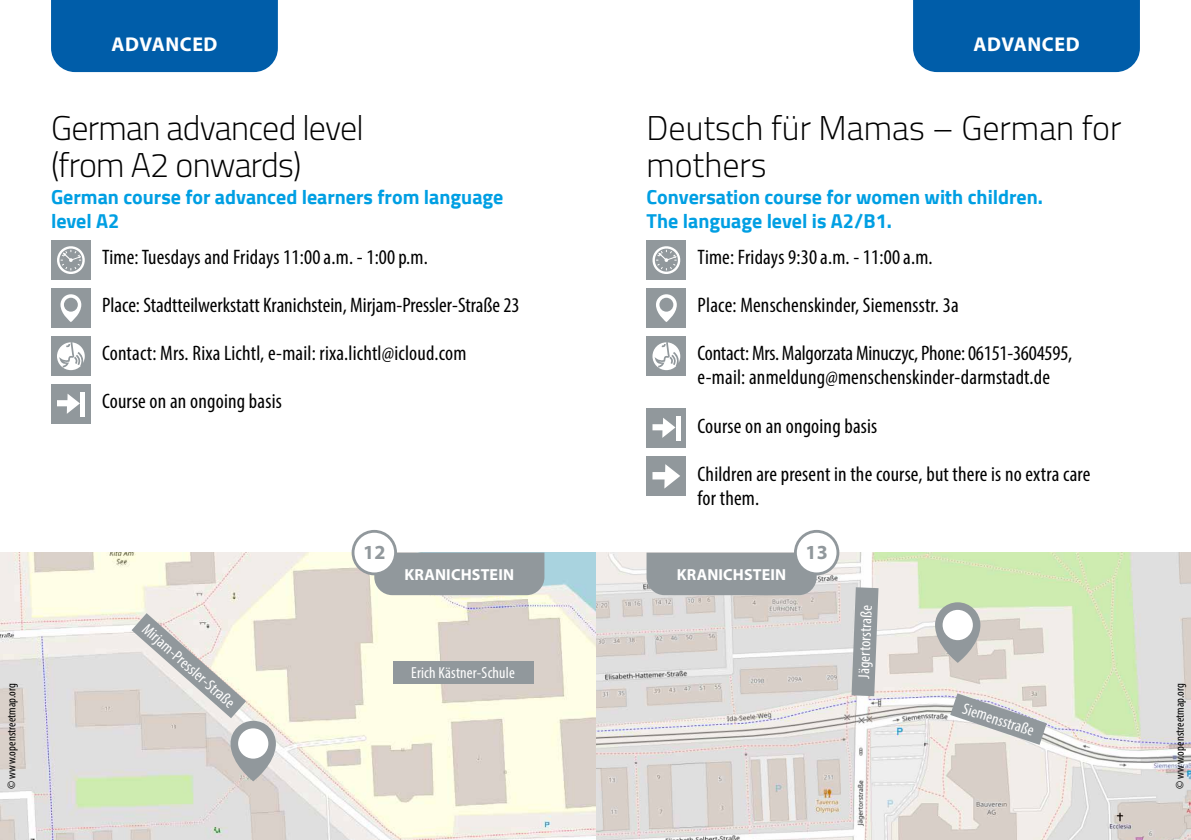
<style>
.page{position:relative;width:1191px;height:840px;background:#fff}
.page>*{position:absolute;margin:0;border:0;box-sizing:border-box;transform-origin:0 0}
.t1{font:300 34px/36px "Cairo";letter-spacing:-.02em;color:#000}
.t2{font:300 34px/36px "Cairo";color:#000}
.t3{font:condensed 21px/24px "Myriad Pro";letter-spacing:.01em;color:#000}
.t4{font:700 20px/24px "Cairo";color:#009fe3}
.t5{font:700 20px "Myriad Pro";letter-spacing:.03em;color:#fff}
.t6{font:700 20px "Myriad Pro";color:#91989c}
.t7{font:condensed 16px "Myriad Pro";letter-spacing:.01em;color:#fff}
.t8{font:700 16px "Myriad Pro";letter-spacing:.01em;color:#fff}
.t9{font:condensed 12px "Myriad Pro";letter-spacing:.01em;color:#000}
</style>
<div class="page">
<img style="left:0;top:552px;width:1191px;height:287px">
<svg style="left:935px;top:602px;width:45px;height:60px;background:#a3a7a8"></svg>
<div style="left:942px;top:609px;width:30px;height:30px;background:#fff;border-radius:50%"></div>
<svg style="left:950px;top:693px;width:96px;height:51px;background:#c3c3c3"></svg>
<svg style="left:851px;top:587px;width:27px;height:108px;background:#9fa4a7"></svg>
<svg style="left:230px;top:720px;width:46px;height:60px;background:#a5a9ab"></svg>
<div style="left:238px;top:728px;width:30px;height:30px;background:#fff;border-radius:50%"></div>
<div style="left:393px;top:661px;width:140px;height:22px;background:#91989c"></div>
<svg style="left:132px;top:612px;width:114px;height:105px;background:#d6d5d0"></svg>
<div style="left:51px;top:0;width:227px;height:72px;background:#005da9"></div>
<div style="left:374px;top:552px;width:170px;height:43px;background:#91989c"></div>
<div style="left:913px;top:0;width:227px;height:72px;background:#005da9"></div>
<div style="left:646px;top:552px;width:170px;height:43px;background:#91989c"></div>
<div style="left:51px;top:240px;width:40px;height:40px;background:#91989c"></div>
<svg style="left:57px;top:246px;width:28px;height:28px"></svg>
<div style="left:51px;top:288px;width:40px;height:40px;background:#91989c"></div>
<svg style="left:60px;top:294px;width:21px;height:28px"></svg>
<div style="left:64px;top:297px;width:14px;height:14px;background:#91989c;border-radius:50%"></div>
<div style="left:51px;top:336px;width:40px;height:40px;background:#91989c"></div>
<svg style="left:57px;top:342px;width:28px;height:28px"></svg>
<div style="left:51px;top:384px;width:40px;height:40px;background:#91989c"></div>
<div style="left:80px;top:392px;width:5px;height:24px;background:#fff"></div>
<svg style="left:57px;top:394px;width:23px;height:19px"></svg>
<div style="left:646px;top:240px;width:40px;height:40px;background:#91989c"></div>
<svg style="left:652px;top:246px;width:29px;height:28px"></svg>
<div style="left:646px;top:288px;width:40px;height:40px;background:#91989c"></div>
<svg style="left:656px;top:294px;width:21px;height:28px"></svg>
<div style="left:659px;top:297px;width:14px;height:14px;background:#91989c;border-radius:50%"></div>
<div style="left:646px;top:336px;width:40px;height:40px;background:#91989c"></div>
<svg style="left:652px;top:342px;width:28px;height:28px"></svg>
<div style="left:646px;top:408px;width:40px;height:40px;background:#91989c"></div>
<hr style="left:676px;top:416px;width:4px;height:24px;background:#fff">
<svg style="left:652px;top:418px;width:23px;height:19px"></svg>
<div style="left:646px;top:456px;width:40px;height:40px;background:#91989c"></div>
<svg style="left:652px;top:464px;width:28px;height:24px"></svg>
<svg style="left:351px;top:529px;width:46px;height:46px"></svg>
<div style="left:354px;top:532px;width:40px;height:40px;background:#fff;border-radius:50%"></div>
<svg style="left:794px;top:529px;width:45px;height:46px"></svg>
<div style="left:797px;top:532px;width:39px;height:40px;background:#fff;border-radius:50%"></div>
<p class="t5" style="left:111px;top:31px;width:108px">ADVANCED</p>
<p class="t5" style="left:973px;top:31px;width:108px">ADVANCED</p>
<h1 class="t1" style="left:51px;top:110px;width:314px">German advanced level (from A2 onwards)</h1>
<p class="t4" style="left:51px;top:185px;width:454px">German course for advanced learners from language level A2</p>
<p class="t3" style="left:102px;top:245px;width:327px">Time: Tuesdays and Fridays 11:00a.m. - 1:00p.m.</p>
<p class="t3" style="left:102px;top:293px;width:419px">Place: Stadtteilwerkstatt Kranichstein, Mirjam-Pressler-Straße 23</p>
<p class="t3" style="left:102px;top:341px;width:366px">Contact: Mrs. Rixa Lichtl, e-mail: rixa.lichtl@icloud.com</p>
<p class="t3" style="left:102px;top:389px;width:181px">Course on an ongoing basis</p>
<h1 class="t2" style="left:646px;top:110px;width:476px">Deutsch für Mamas – German for mothers</h1>
<p class="t4" style="left:646px;top:185px;width:398px">Conversation course for women with children.<br>The language level is A2/B1.</p>
<p class="t3" style="left:697px;top:245px;width:237px">Time: Fridays 9:30a.m. - 11:00a.m.</p>
<p class="t3" style="left:697px;top:293px;width:262px">Place: Menschenskinder, Siemensstr. 3a</p>
<p class="t3" style="left:697px;top:341px;width:376px">Contact: Mrs. Malgorzata Minuczyc, Phone: 06151-3604595, e-mail: anmeldung@menschenskinder-darmstadt.de</p>
<p class="t3" style="left:697px;top:413px;width:181px">Course on an ongoing basis</p>
<p class="t3" style="left:697px;top:461px;width:394px">Children are present in the course, but there is no extra care for them.</p>
<p class="t6" style="left:363px;top:539px;width:24px">12</p>
<p class="t6" style="left:805px;top:539px;width:24px">13</p>
<p class="t8" style="left:405px;top:563px;width:111px">KRANICHSTEIN</p>
<p class="t8" style="left:677px;top:563px;width:111px">KRANICHSTEIN</p>
<p class="t7" style="left:854px;top:677px;width:75px;rotate:-88deg">Jägertorstraße</p>
<p class="t7" style="left:151px;top:619px;width:119px;rotate:42deg">Mirjam-Pressler-Straße</p>
<p class="t7" style="left:411px;top:662px;width:105px">Erich Kästner-Schule</p>
<p class="t9" style="left:4px;top:788px;width:107px;rotate:-90deg">© www.openstreetmap.org</p>
<p class="t9" style="left:1172px;top:788px;width:107px;rotate:-90deg">© www.openstreetmap.org</p>
<p class="t7" style="left:966px;top:698px;width:76px;rotate:18deg">Siemensstraße</p>
</div>
